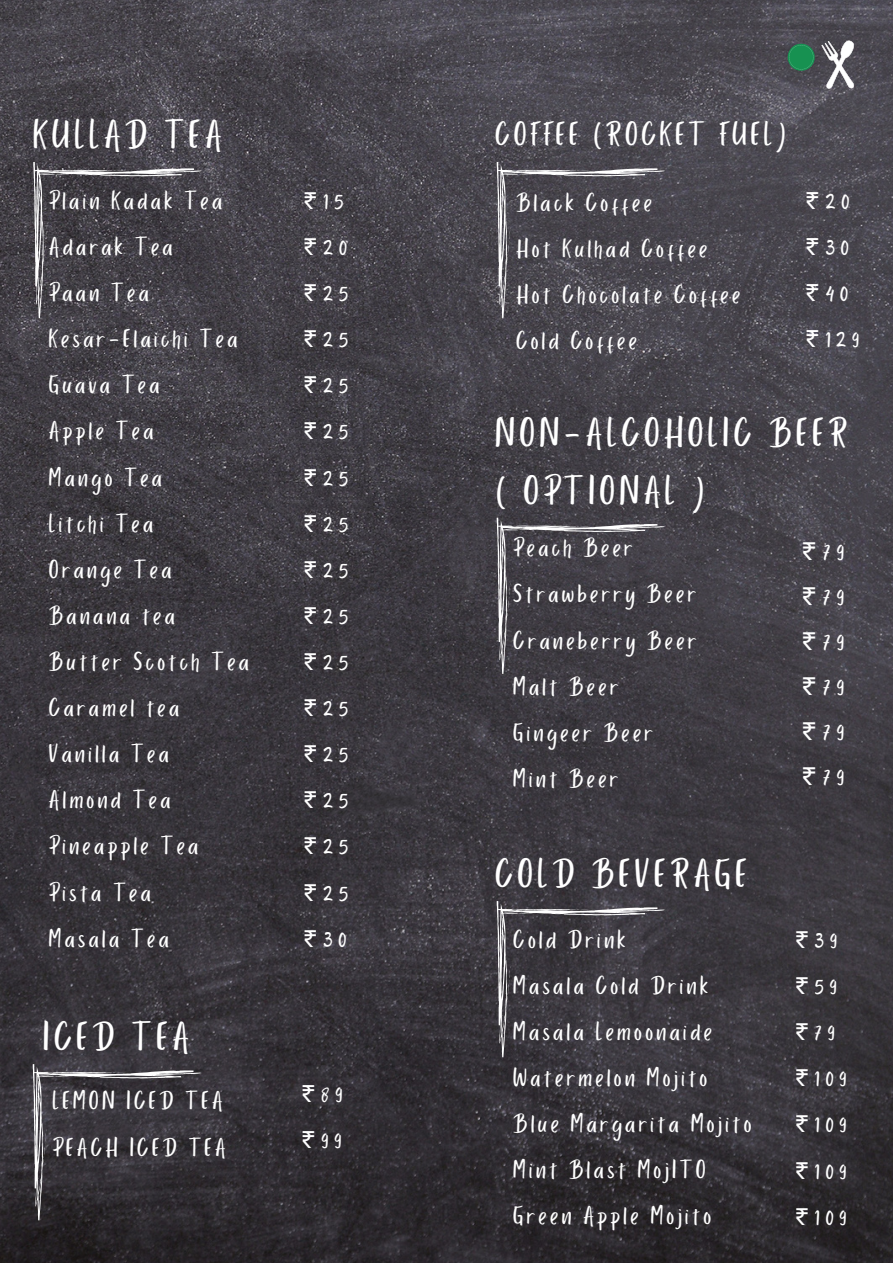
<style>
.page{position:relative;width:893px;height:1264px;background:#fff}
.page>*{position:absolute;margin:0;border:0;box-sizing:border-box;transform-origin:0 0}
.t1{font:42.3px/58.5px "Porcelain";letter-spacing:.11em;color:#fff}
.t2{font:34.8px "Porcelain";letter-spacing:.11em;color:#fff}
.t3{font:28.5px/45px "Porcelain";letter-spacing:.21em;color:#fff;text-align:justify}
.t4{font:27.15px/46px "Porcelain";letter-spacing:.2em;color:#fff}
.t5{font:27px/46px "Porcelain";letter-spacing:.125em;color:#fff}
.t6{font:27px/46px "Porcelain";letter-spacing:.2em;color:#fff}
.s1{font-family:"Noto Sans Gurmukhi"}
</style>
<div class="page">
<img style="left:0;top:0;width:892px;height:1262px">
<svg style="left:33px;top:162px;width:170px;height:156px"></svg>
<svg style="left:496px;top:162px;width:170px;height:156px"></svg>
<svg style="left:821px;top:39px;width:34px;height:50px"></svg>
<svg style="left:496px;top:517px;width:170px;height:157px"></svg>
<svg style="left:496px;top:901px;width:170px;height:156px"></svg>
<svg style="left:787px;top:44px;width:27px;height:27px"></svg>
<svg style="left:33px;top:1064px;width:169px;height:156px"></svg>
<h1 class="t1" style="left:33px;top:108px;width:190px">KULLAD TEA</h1>
<p class="t5" style="left:49px;top:179px;width:201px">Plain Kadak Tea<br>Adarak Tea<br>Paan Tea<br>Kesar-Elaichi Tea<br>Guava Tea<br>Apple Tea<br>Mango Tea<br>Litchi Tea<br>Orange Tea<br>Banana tea<br>Butter Scotch Tea<br>Caramel tea<br>Vanilla Tea<br>Almond Tea<br>Pineapple Tea<br>Pista Tea<br>Masala Tea</p>
<p class="t6" style="left:303px;top:179px;width:47px"><span class="s1">₹</span>15 <span class="s1">₹</span>20 <span class="s1">₹</span>25 <span class="s1">₹</span>25 <span class="s1">₹</span>25 <span class="s1">₹</span>25 <span class="s1">₹</span>25 <span class="s1">₹</span>25 <span class="s1">₹</span>25 <span class="s1">₹</span>25 <span class="s1">₹</span>25 <span class="s1">₹</span>25 <span class="s1">₹</span>25 <span class="s1">₹</span>25 <span class="s1">₹</span>25 <span class="s1">₹</span>25 <span class="s1">₹</span>30</p>
<h1 class="t1" style="left:43px;top:1010px;width:148px">ICED TEA</h1>
<p class="t5" style="left:53px;top:1079px;width:174px">LEMON ICED TEA<br>PEACH ICED TEA</p>
<p class="t4" style="left:301px;top:1072px;width:43px"><span class="s1">₹</span>89 <span class="s1">₹</span>99</p>
<p class="t2" style="left:495px;top:116px;width:293px">COFFEE (ROCKET FUEL)</p>
<p class="t5" style="left:516px;top:181px;width:226px">Black Coffee<br>Hot Kulhad Coffee<br>Hot Chocolate Coffee<br>Cold Coffee</p>
<p class="t4" style="left:804px;top:179px;width:56px"><span class="s1">₹</span>20 <span class="s1">₹</span>30 <span class="s1">₹</span>40 <span class="s1">₹</span>129</p>
<h1 class="t1" style="left:495px;top:405px;width:353px">NON-ALCOHOLIC BEER ( OPTIONAL )</h1>
<p class="t5" style="left:513px;top:526px;width:184px">Peach Beer<br>Strawberry Beer<br>Craneberry Beer<br>Malt Beer<br>Gingeer Beer<br>Mint Beer</p>
<p class="t3" style="left:801px;top:530px;width:45px"><span class="s1">₹</span>79 <span class="s1">₹</span>79 <span class="s1">₹</span>79 <span class="s1">₹</span>79 <span class="s1">₹</span>79 <span class="s1">₹</span>79</p>
<h1 class="t1" style="left:495px;top:847px;width:253px">COLD BEVERAGE</h1>
<p class="t5" style="left:513px;top:917px;width:239px">Cold Drink<br>Masala Cold Drink<br>Masala Lemoonaide<br>Watermelon Mojito<br>Blue Margarita Mojito<br>Mint Blast MojITO<br>Green Apple Mojito</p>
<p class="t6" style="left:794px;top:918px;width:54px"><span class="s1">₹</span>39 <span class="s1">₹</span>59 <span class="s1">₹</span>79 <span class="s1">₹</span>109 <span class="s1">₹</span>109 <span class="s1">₹</span>109 <span class="s1">₹</span>109</p>
</div>
